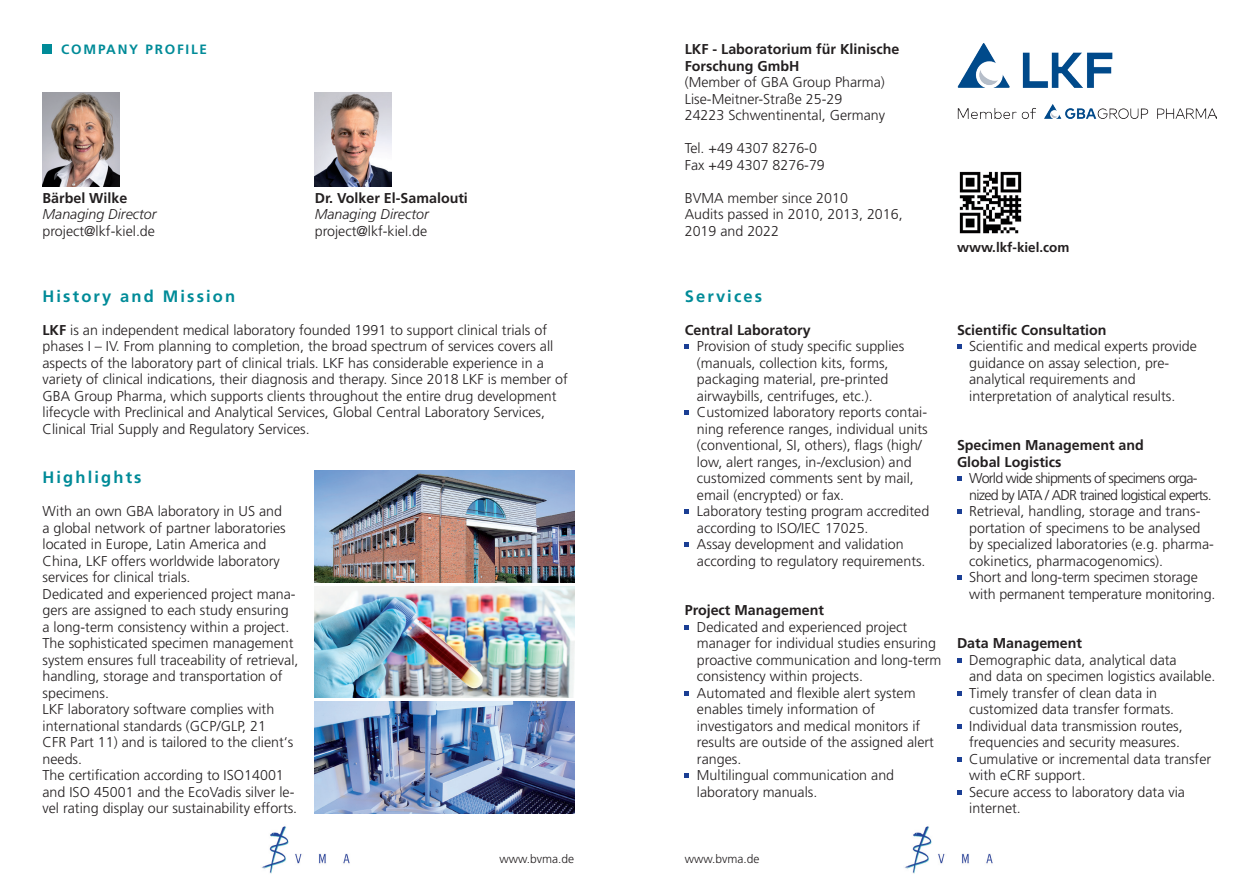
<style>
.page{position:relative;width:1259px;height:893px;background:#fff}
.page>*{position:absolute;margin:0;border:0;box-sizing:border-box;transform-origin:0 0}
.t1{font:700 16.5px "Frutiger";letter-spacing:.13em;color:#008b98}
.t2{font:300 14.25px/16.5px "Frutiger";color:#231f20}
.t3{font:700 14.25px/16.5px "Frutiger";color:#231f20}
.t4{font:italic 300 14.25px "Frutiger";color:#231f20}
.t5{font:700 13.5px "Frutiger";color:#231f20}
.t6{font:700 13.5px "Frutiger";letter-spacing:.13em;color:#008b98}
.t7{font:300 12px "Frutiger";color:#231f20}
.s1{font-weight:700}
</style>
<div class="page">
<div style="left:43px;top:45px;width:9px;height:9px;background:#008b98"></div>
<img style="left:261px;top:826px;width:89px;height:48px">
<img style="left:904px;top:826px;width:89px;height:48px">
<img style="left:957px;top:43px;width:259px;height:75px">
<img style="left:959px;top:171px;width:63px;height:63px">
<svg style="left:685px;top:344px;width:4px;height:5px"></svg>
<svg style="left:685px;top:410px;width:4px;height:5px"></svg>
<svg style="left:685px;top:509px;width:4px;height:5px"></svg>
<svg style="left:685px;top:542px;width:4px;height:5px"></svg>
<svg style="left:685px;top:625px;width:4px;height:4px"></svg>
<svg style="left:685px;top:691px;width:4px;height:4px"></svg>
<svg style="left:685px;top:773px;width:4px;height:5px"></svg>
<svg style="left:957px;top:344px;width:4px;height:5px"></svg>
<svg style="left:957px;top:476px;width:4px;height:5px"></svg>
<svg style="left:957px;top:509px;width:4px;height:5px"></svg>
<svg style="left:957px;top:575px;width:4px;height:5px"></svg>
<svg style="left:957px;top:658px;width:4px;height:4px"></svg>
<svg style="left:957px;top:691px;width:4px;height:4px"></svg>
<svg style="left:957px;top:724px;width:4px;height:4px"></svg>
<svg style="left:957px;top:757px;width:4px;height:4px"></svg>
<svg style="left:957px;top:790px;width:4px;height:4px"></svg>
<img style="left:315px;top:92px;width:76px;height:94px">
<img style="left:43px;top:92px;width:76px;height:94px">
<img style="left:315px;top:586px;width:259px;height:112px">
<img style="left:315px;top:471px;width:259px;height:111px">
<img style="left:315px;top:701px;width:259px;height:112px">
<p class="t6" style="left:61px;top:41px;width:147px">COMPANY PROFILE</p>
<p class="t3" style="left:43px;top:189px;width:86px">Bärbel Wilke</p>
<p class="t4" style="left:43px;top:206px;width:116px">Managing Director</p>
<p class="t2" style="left:43px;top:222px;width:114px">project@lkf-kiel.de</p>
<p class="t3" style="left:315px;top:189px;width:155px">Dr. Volker El-Samalouti</p>
<p class="t4" style="left:315px;top:206px;width:116px">Managing Director</p>
<p class="t2" style="left:315px;top:222px;width:114px">project@lkf-kiel.de</p>
<p class="t3" style="left:685px;top:41px;width:216px">LKF - Laboratorium für Klinische<br>Forschung GmbH</p>
<p class="t2" style="left:685px;top:74px;width:202px">(Member of GBA Group Pharma)<br>Lise-Meitner-Straße 25-29<br>24223 Schwentinental, Germany</p>
<p class="t2" style="left:685px;top:140px;width:142px">Tel. +49 4307 8276-0<br>Fax +49 4307 8276-79</p>
<p class="t2" style="left:685px;top:189px;width:219px">BVMA member since 2010<br>Audits passed in 2010, 2013, 2016,<br>2019 and 2022</p>
<p class="t1" style="left:43px;top:286px;width:194px">History and Mission</p>
<p class="t1" style="left:685px;top:286px;width:79px">Services</p>
<p class="t2" style="left:43px;top:321px;width:527px"><span class="s1">LKF</span> is an independent medical laboratory founded 1991 to support clinical trials of phases I – IV. From planning to completion, the broad spectrum of services covers all aspects of the laboratory part of clinical trials. LKF has considerable experience in a variety of clinical indications, their diagnosis and therapy. Since 2018 LKF is member of GBA Group Pharma, which supports clients throughout the entire drug development lifecycle with Preclinical and Analytical Services, Global Central Laboratory Services, Clinical Trial Supply and Regulatory Services.</p>
<p class="t1" style="left:43px;top:468px;width:101px">Highlights</p>
<p class="t2" style="left:43px;top:503px;width:257px">With an own GBA laboratory in US and<br>a global network of partner laboratories located in Europe, Latin America and China, LKF offers worldwide laboratory services for clinical trials.<br>Dedicated and experienced project mana&shy;gers are assigned to each study ensuring a long-term consistency within a project.<br>The sophisticated specimen management system ensures full traceability of retrieval, handling, storage and transportation of specimens.<br>LKF laboratory software complies with international standards (GCP/GLP, 21<br>CFR Part 11) and is tailored to the client‘s needs.<br>The certification according to ISO14001 and ISO 45001 and the EcoVadis silver le&shy;vel rating display our sustainability efforts.</p>
<p class="t3" style="left:685px;top:321px;width:127px">Central Laboratory</p>
<p class="t2" style="left:697px;top:338px;width:234px">Provision of study specific supplies (manuals, collection kits, forms, packaging material, pre-printed airwaybills, centrifuges, etc.).<br>Customized laboratory reports contai&shy;ning reference ranges, individual units (conventional, SI, others), flags (high/ low, alert ranges, in-/exclusion) and customized comments sent by mail, email (encrypted) or fax.<br>Laboratory testing program accredited according to ISO/IEC 17025.<br>Assay development and validation according to regulatory requirements.</p>
<p class="t3" style="left:685px;top:602px;width:141px">Project Management</p>
<p class="t2" style="left:697px;top:618px;width:246px">Dedicated and experienced project manager for individual studies ensuring proactive communication and long-term consistency within projects.<br>Automated and flexible alert system enables timely information of investigators and medical monitors if results are outside of the assigned alert ranges.<br>Multilingual communication and laboratory manuals.</p>
<p class="t7" style="left:499px;top:852px;width:76px">www.bvma.de</p>
<p class="t7" style="left:685px;top:852px;width:76px">www.bvma.de</p>
<p class="t5" style="left:957px;top:239px;width:114px">www.lkf-kiel.com</p>
<p class="t3" style="left:957px;top:321px;width:151px">Scientific Consultation</p>
<p class="t2" style="left:969px;top:338px;width:229px">Scientific and medical experts provide guidance on assay selection, pre&shy;analytical requirements and interpretation of analytical results.</p>
<p class="t3" style="left:957px;top:437px;width:188px">Specimen Management and<br>Global Logistics</p>
<p class="t2" style="left:969px;top:470px;width:248px">World wide shipments of specimens orga&shy;nized by IATA / ADR trained logistical experts.<br>Retrieval, handling, storage and trans&shy;portation of specimens to be analysed by specialized laboratories (e.g. pharma&shy;cokinetics, pharmacogenomics).<br>Short and long-term specimen storage with permanent temperature monitoring.</p>
<p class="t3" style="left:957px;top:635px;width:127px">Data Management</p>
<p class="t2" style="left:969px;top:651px;width:248px">Demographic data, analytical data<br>and data on specimen logistics available.<br>Timely transfer of clean data in customized data transfer formats.<br>Individual data transmission routes, frequencies and security measures.<br>Cumulative or incremental data transfer with eCRF support.<br>Secure access to laboratory data via internet.</p>
</div>
